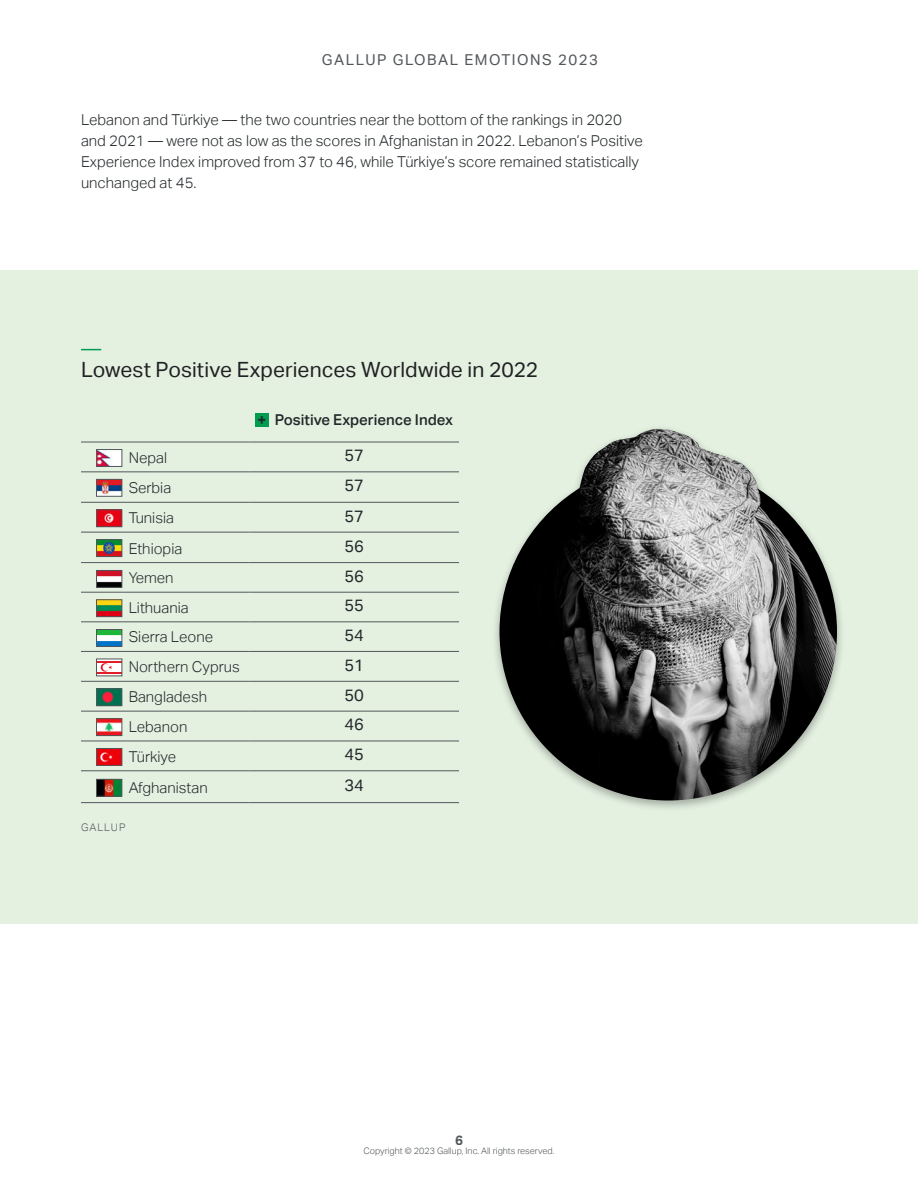
<style>
.page{position:relative;width:918px;height:1188px;background:#fff}
.page>*{position:absolute;margin:0;border:0;box-sizing:border-box;transform-origin:0 0}
.subhead_level_1_hat{font:21px "Aktiv Grotesk";color:#212223}
.body{font:16.5px "Aktiv Grotesk";color:#23282a}
.body-2{font:300 15px/21px "Aktiv Grotesk";color:#23282a}
.t1{font:15px "Aktiv Grotesk";letter-spacing:.1em;color:#52575a}
.body-3{font:500 15px "Aktiv Grotesk";color:#23282a}
.body_bold{font:700 15px "Aktiv Grotesk";color:#23282a}
.t2{font:700 13.5px "Aktiv Grotesk";color:#52575a}
.source{font:300 10.5px "Aktiv Grotesk";letter-spacing:.1em;color:#52575a}
.t3{font:300 9px "Aktiv Grotesk";color:#52575a}
</style>
<div class="page">
<div style="left:0;top:270px;width:918px;height:653px;background:#e4f1e1"></div>
<svg style="left:81px;top:349px;width:21px;height:1px"></svg>
<hr style="left:81px;top:442px;width:168px;height:1px;background:#52575a">
<hr style="left:249px;top:442px;width:210px;height:1px;background:#52575a">
<hr style="left:81px;top:472px;width:168px;height:1px;background:#52575a">
<hr style="left:249px;top:472px;width:210px;height:1px;background:#52575a">
<hr style="left:81px;top:502px;width:168px;height:1px;background:#52575a">
<hr style="left:249px;top:502px;width:210px;height:1px;background:#52575a">
<hr style="left:81px;top:532px;width:168px;height:1px;background:#52575a">
<hr style="left:249px;top:532px;width:210px;height:1px;background:#52575a">
<hr style="left:81px;top:562px;width:168px;height:1px;background:#52575a">
<hr style="left:249px;top:562px;width:210px;height:1px;background:#52575a">
<hr style="left:81px;top:592px;width:168px;height:1px;background:#52575a">
<hr style="left:249px;top:592px;width:210px;height:1px;background:#52575a">
<hr style="left:81px;top:622px;width:168px;height:1px;background:#52575a">
<hr style="left:249px;top:622px;width:210px;height:1px;background:#52575a">
<hr style="left:81px;top:651px;width:168px;height:1px;background:#52575a">
<hr style="left:249px;top:651px;width:210px;height:1px;background:#52575a">
<hr style="left:81px;top:681px;width:168px;height:1px;background:#52575a">
<hr style="left:249px;top:681px;width:210px;height:1px;background:#52575a">
<hr style="left:81px;top:711px;width:168px;height:1px;background:#52575a">
<hr style="left:249px;top:711px;width:210px;height:1px;background:#52575a">
<hr style="left:81px;top:741px;width:168px;height:1px;background:#52575a">
<hr style="left:249px;top:741px;width:210px;height:1px;background:#52575a">
<hr style="left:81px;top:771px;width:168px;height:1px;background:#52575a">
<hr style="left:249px;top:771px;width:210px;height:1px;background:#52575a">
<hr style="left:81px;top:802px;width:168px;height:1px;background:#52575a">
<hr style="left:249px;top:802px;width:210px;height:1px;background:#52575a">
<div style="left:255px;top:413px;width:14px;height:13px;background:#009c4f"></div>
<div style="left:97px;top:450px;width:25px;height:16px;background:#fff"></div>
<img style="left:98px;top:451px;width:14px;height:14px">
<div style="left:96px;top:449px;width:26px;height:18px;border:1px solid #52575a"></div>
<img style="left:98px;top:481px;width:22px;height:13px">
<div style="left:96px;top:479px;width:26px;height:17px;border:1px solid #52575a"></div>
<img style="left:98px;top:512px;width:22px;height:13px">
<div style="left:96px;top:510px;width:26px;height:17px;border:1px solid #52575a"></div>
<img style="left:98px;top:542px;width:22px;height:13px">
<div style="left:96px;top:540px;width:26px;height:17px;border:1px solid #52575a"></div>
<img style="left:98px;top:572px;width:22px;height:14px">
<div style="left:96px;top:570px;width:26px;height:18px;border:1px solid #52575a"></div>
<img style="left:98px;top:602px;width:22px;height:13px">
<div style="left:96px;top:600px;width:26px;height:17px;border:1px solid #52575a"></div>
<img style="left:98px;top:631px;width:22px;height:14px">
<div style="left:96px;top:629px;width:26px;height:18px;border:1px solid #52575a"></div>
<svg style="left:98px;top:661px;width:22px;height:13px"></svg>
<img style="left:98px;top:691px;width:22px;height:13px">
<div style="left:96px;top:689px;width:26px;height:17px;border:1px solid #52575a"></div>
<img style="left:98px;top:721px;width:22px;height:13px">
<div style="left:96px;top:719px;width:26px;height:17px;border:1px solid #52575a"></div>
<img style="left:98px;top:750px;width:22px;height:14px">
<div style="left:96px;top:748px;width:26px;height:18px;border:1px solid #52575a"></div>
<img style="left:98px;top:781px;width:22px;height:13px">
<div style="left:96px;top:779px;width:26px;height:17px;border:1px solid #52575a"></div>
<div style="left:491px;top:424px;width:354px;height:388px;background:#000;opacity:.29"></div>
<img style="left:500px;top:429px;width:337px;height:372px">
<p class="t1" style="left:322px;top:51px;width:179px">Gallup Glo bal Emotions</p>
<p class="t1" style="left:558px;top:51px;width:42px">2023</p>
<p class="body-2" style="left:81px;top:109px;width:563px">Lebanon and Türkiye — the two countries near the bottom of the rankings in 2020 and 2021 — were not as low as the scores in Afghanistan in 2022. Lebanon’s Positive Experience Index improved from 37 to 46, while Türkiye’s score remained statistically unchanged at 45.</p>
<p class="subhead_level_1_hat" style="left:81px;top:358px;width:459px">Lowest Positive Experiences Worldwide in 2022</p>
<p class="body_bold" style="left:258px;top:411px;width:10px">+</p>
<p class="body-3" style="left:275px;top:411px;width:180px">Positive Experience Index</p>
<p class="body-2" style="left:129px;top:447px;width:40px">Nepal</p>
<p class="body" style="left:344px;top:446px;width:21px">57</p>
<p class="body-2" style="left:129px;top:478px;width:44px">Serbia</p>
<p class="body" style="left:344px;top:476px;width:21px">57</p>
<p class="body-2" style="left:129px;top:508px;width:47px">Tunisia</p>
<p class="body" style="left:344px;top:506px;width:21px">57</p>
<p class="body-2" style="left:129px;top:538px;width:55px">Ethiopia</p>
<p class="body" style="left:344px;top:536px;width:21px">56</p>
<p class="body-2" style="left:129px;top:567px;width:46px">Yemen</p>
<p class="body" style="left:344px;top:566px;width:21px">56</p>
<p class="body-2" style="left:129px;top:597px;width:62px">Lithuania</p>
<p class="body" style="left:344px;top:596px;width:21px">55</p>
<p class="body-2" style="left:129px;top:627px;width:86px">Sierra Leone</p>
<p class="body" style="left:344px;top:626px;width:21px">54</p>
<p class="body-2" style="left:129px;top:657px;width:113px">Northern Cyprus</p>
<p class="body" style="left:344px;top:655px;width:21px">51</p>
<p class="body-2" style="left:129px;top:687px;width:80px">Bangladesh</p>
<p class="body" style="left:344px;top:685px;width:21px">50</p>
<p class="body-2" style="left:129px;top:716px;width:60px">Lebanon</p>
<p class="body" style="left:344px;top:715px;width:21px">46</p>
<p class="body-2" style="left:129px;top:746px;width:49px">Türkiye</p>
<p class="body" style="left:344px;top:745px;width:21px">45</p>
<p class="body-2" style="left:129px;top:777px;width:81px">Afghanistan</p>
<p class="body" style="left:344px;top:776px;width:21px">34</p>
<p class="source" style="left:81px;top:821px;width:46px">GALLUP</p>
<p class="t2" style="left:455px;top:1132px;width:9px">6</p>
<p class="t3" style="left:363px;top:1146px;width:193px">Copyright © 2023 Gallup, Inc. All rights reserved.</p>
</div>
